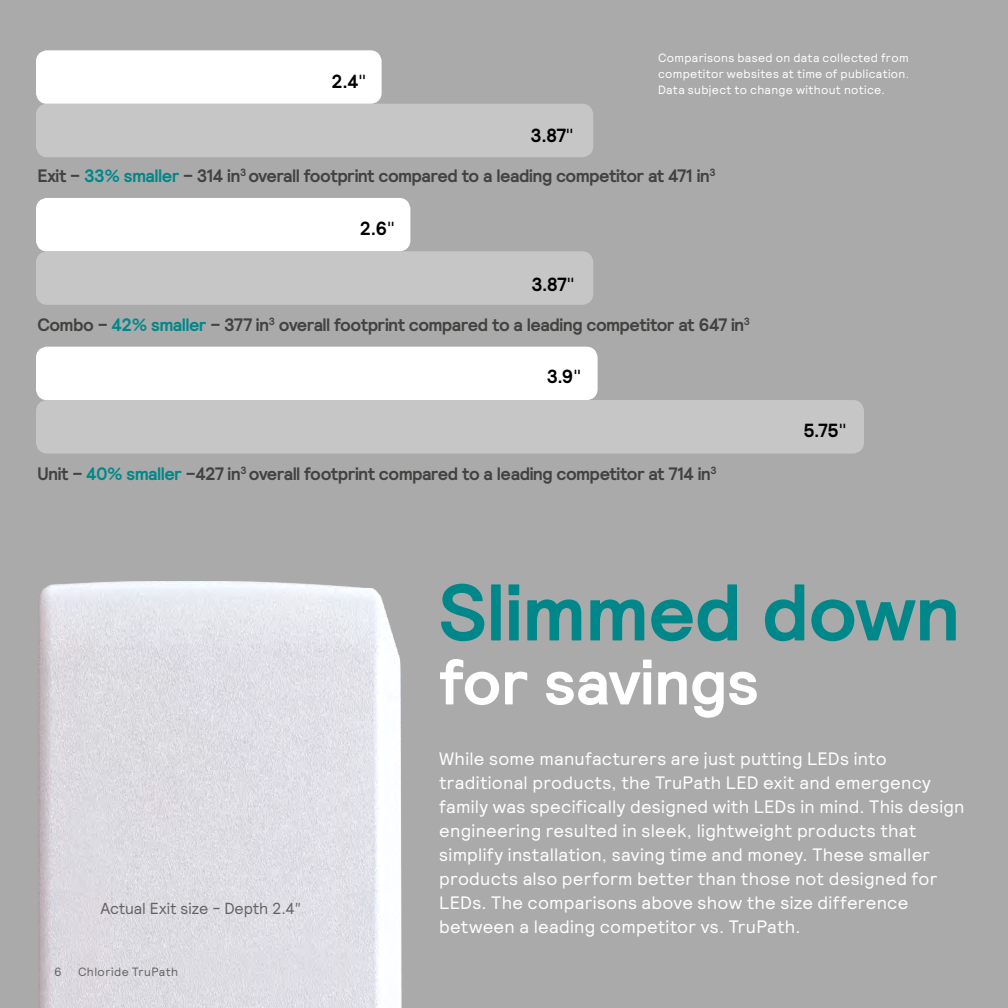
<style>
.page{position:relative;width:1008px;height:1008px;background:#aaa}
.page>*{position:absolute;margin:0;border:0;box-sizing:border-box;transform-origin:0 0}
.t1{font:700 80px "Relative";letter-spacing:-.01em;color:#008789}
.t2{font:700 64px "Relative";letter-spacing:-.005em;color:#fff}
.t3{font:700 19px "Relative";color:#000}
.t4{font:18px/24px "Relative";letter-spacing:.015em;color:#fff}
.t5{font:700 18px "Relative";letter-spacing:-.03em;color:#424241}
.t6{font:16px "Relative";letter-spacing:-.01em;color:#646363}
.t7{font:12px/16px "Relative";letter-spacing:.03em;color:#fff;text-align:justify}
.t8{font:12px "Relative";letter-spacing:.035em;color:#646363}
.s1{font-weight:400}
.s2{color:#008789}
.s3{font-family:"Centrale Sans"}
</style>
<div class="page">
<img style="left:38px;top:581px;width:364px;height:427px">
<div style="left:40px;top:54px;width:338px;height:46px;background:#fff;border-radius:7px"></div>
<div style="left:36px;top:50px;width:346px;height:54px;border:8px solid #fff;border-radius:7px"></div>
<div style="left:40px;top:108px;width:549px;height:45px;background:#c6c6c6;border-radius:7px"></div>
<div style="left:36px;top:104px;width:557px;height:53px;border:8px solid #c6c6c6;border-radius:7px"></div>
<div style="left:40px;top:202px;width:366px;height:45px;background:#fff;border-radius:7px"></div>
<div style="left:36px;top:198px;width:374px;height:53px;border:8px solid #fff;border-radius:7px"></div>
<div style="left:40px;top:255px;width:549px;height:46px;background:#c6c6c6;border-radius:7px"></div>
<div style="left:36px;top:251px;width:557px;height:54px;border:8px solid #c6c6c6;border-radius:7px"></div>
<div style="left:40px;top:351px;width:554px;height:45px;background:#fff;border-radius:7px"></div>
<div style="left:36px;top:347px;width:562px;height:53px;border:8px solid #fff;border-radius:7px"></div>
<div style="left:40px;top:404px;width:820px;height:46px;background:#c6c6c6;border-radius:7px"></div>
<div style="left:36px;top:400px;width:828px;height:54px;border:8px solid #c6c6c6;border-radius:7px"></div>
<p class="t3" style="left:332px;top:69px;width:36px">2.4<span class="s1">"</span></p>
<p class="t3" style="left:531px;top:123px;width:45px">3.87<span class="s1">"</span></p>
<p class="t7" style="left:658px;top:50px;width:253px">Comparisons based on data collected from competitor websites at time of publication.<br>Data subject to change without notice.</p>
<p class="t5" style="left:37px;top:164px;width:680px">Exit – <span class="s2">33% smaller</span> – 314 in<sup>3</sup> overall footprint compared to a leading competitor at 471 in<sup>3</sup></p>
<p class="t3" style="left:360px;top:216px;width:36px">2.6<span class="s1">"</span></p>
<p class="t3" style="left:531px;top:272px;width:45px">3.87<span class="s1">"</span></p>
<p class="t5" style="left:37px;top:312px;width:714px">Combo – <span class="s2">42% smaller</span> – 377 in<sup>3</sup> overall footprint compared to a leading competitor at 647 in<sup>3</sup></p>
<p class="t3" style="left:547px;top:364px;width:36px">3.9<span class="s1">"</span></p>
<p class="t5" style="left:37px;top:462px;width:681px">Unit – <span class="s2">40% smaller</span> –427 in<sup>3</sup> overall footprint compared to a leading competitor at 714 in<sup>3</sup></p>
<p class="t3" style="left:804px;top:418px;width:44px">5.75<span class="s1">"</span></p>
<p class="t6" style="left:100px;top:898px;width:202px">Actual Exit size - Depth 2.4<span class="s3">"</span></p>
<p class="t8" style="left:54px;top:964px;width:9px">6</p>
<p class="t8" style="left:78px;top:964px;width:102px">Chloride TruPath</p>
<h1 class="t1" style="left:439px;top:560px;width:523px">Slimmed down</h1>
<h2 class="t2" style="left:439px;top:640px;width:321px">for savings</h2>
<p class="t4" style="left:439px;top:746px;width:527px">While some manufacturers are just putting LEDs into traditional products, the TruPath LED exit and emergency family was specifically designed with LEDs in mind. This design engineering resulted in sleek, lightweight products that simplify installation, saving time and money. These smaller products also perform better than those not designed for LEDs. The comparisons above show the size difference between a leading competitor vs. TruPath.</p>
</div>
